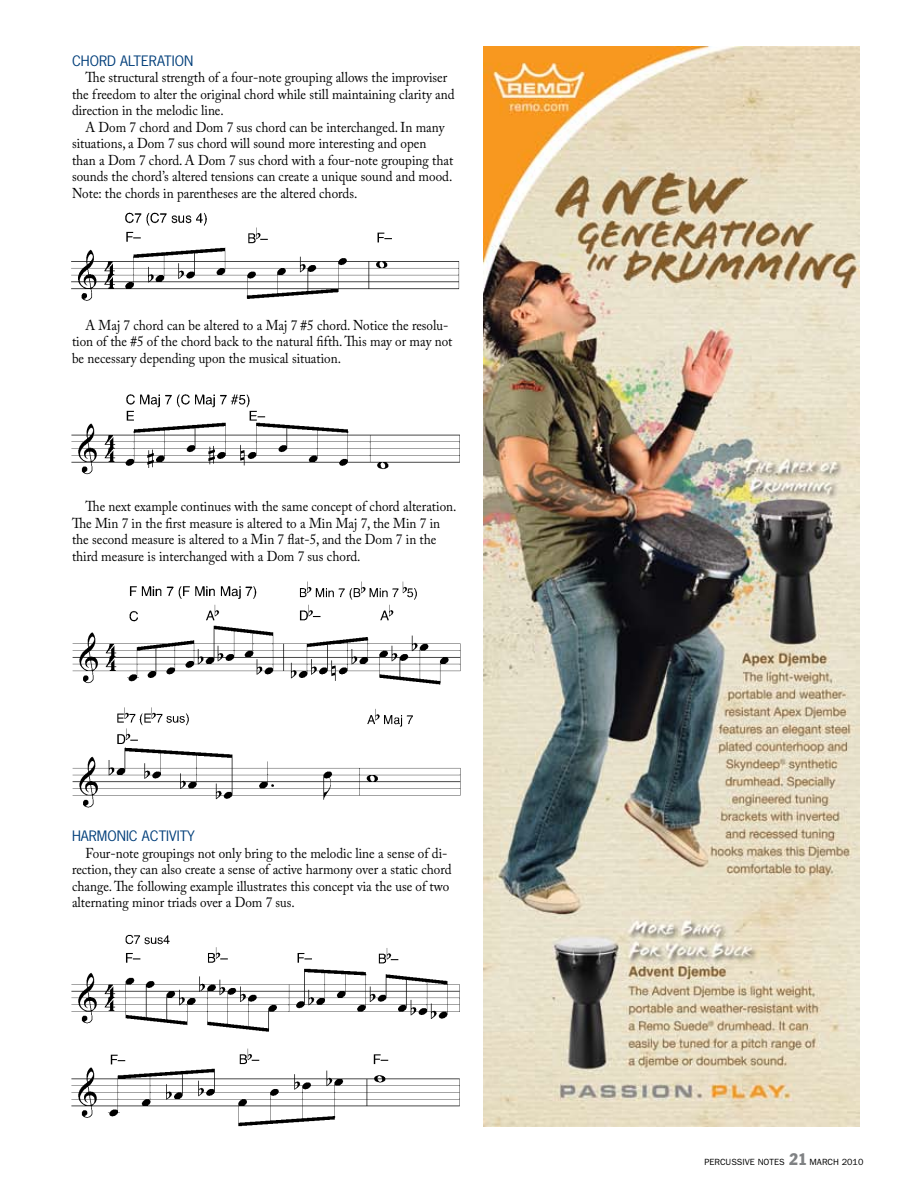
<style>
.page{position:relative;width:918px;height:1188px;background:#fff}
.page>*{position:absolute;margin:0;border:0;box-sizing:border-box;transform-origin:0 0}
.t1{font:14.25px/16.5px "Adobe Caslon Pro";color:#000;scale:.92 1}
.t2{font:13.5px "News Gothic Std";color:#003e7a;scale:1.05 1}
.t3{font:9px "Franklin Gothic";color:#000}
.s1{font-stretch:condensed;font-size:16.5px;color:#808284}
</style>
<div class="page">
<img style="left:71px;top:212px;width:389px;height:89px">
<img style="left:71px;top:394px;width:389px;height:81px">
<img style="left:72px;top:581px;width:389px;height:227px">
<img style="left:71px;top:934px;width:389px;height:193px">
<img style="left:484px;top:46px;width:375px;height:1080px">
<p class="t2" style="left:72px;top:52px;width:18px">CHORD</p>
<p class="t2" style="left:120px;top:52px;width:16px">ALTERATION</p>
<p class="t1" style="left:72px;top:69px;width:417px;text-indent:14px">The structural strength of a four-note grouping allows the improviser the freedom to alter the original chord while still maintaining clarity and direction in the melodic line.</p>
<p class="t1" style="left:72px;top:119px;width:416px;text-indent:14px">A Dom 7 chord and Dom 7 sus chord can be interchanged. In many situations, a Dom 7 sus chord will sound more interesting and open than a Dom 7 chord. A Dom 7 sus chord with a four-note grouping that sounds the chord’s altered tensions can create a unique sound and mood.<br>Note: the chords in parentheses are the altered chords.</p>
<p class="t1" style="left:72px;top:317px;width:415px;text-indent:14px">A Maj 7 chord can be altered to a Maj 7 #5 chord. Notice the resolu&shy;tion of the #5 of the chord back to the natural fifth. This may or may not be necessary depending upon the musical situation.</p>
<p class="t1" style="left:72px;top:498px;width:419px;text-indent:14px">The next example continues with the same concept of chord alteration.<br>The Min 7 in the first measure is altered to a Min Maj 7, the Min 7 in the second measure is altered to a Min 7 flat-5, and the Dom 7 in the third measure is interchanged with a Dom 7 sus chord.</p>
<p class="t2" style="left:72px;top:827px;width:18px">HARMONIC</p>
<p class="t2" style="left:142px;top:827px;width:52px">ACTIVITY</p>
<p class="t1" style="left:72px;top:845px;width:414px;text-indent:14px">Four-note groupings not only bring to the melodic line a sense of di&shy;rection, they can also create a sense of active harmony over a static chord change. The following example illustrates this concept via the use of two alternating minor triads over a Dom 7 sus.</p>
<p class="t3" style="left:704px;top:1157px;width:160px">PERCUSSIVE NOTES <span class="s1">21</span> MARCH 2010</p>
</div>
